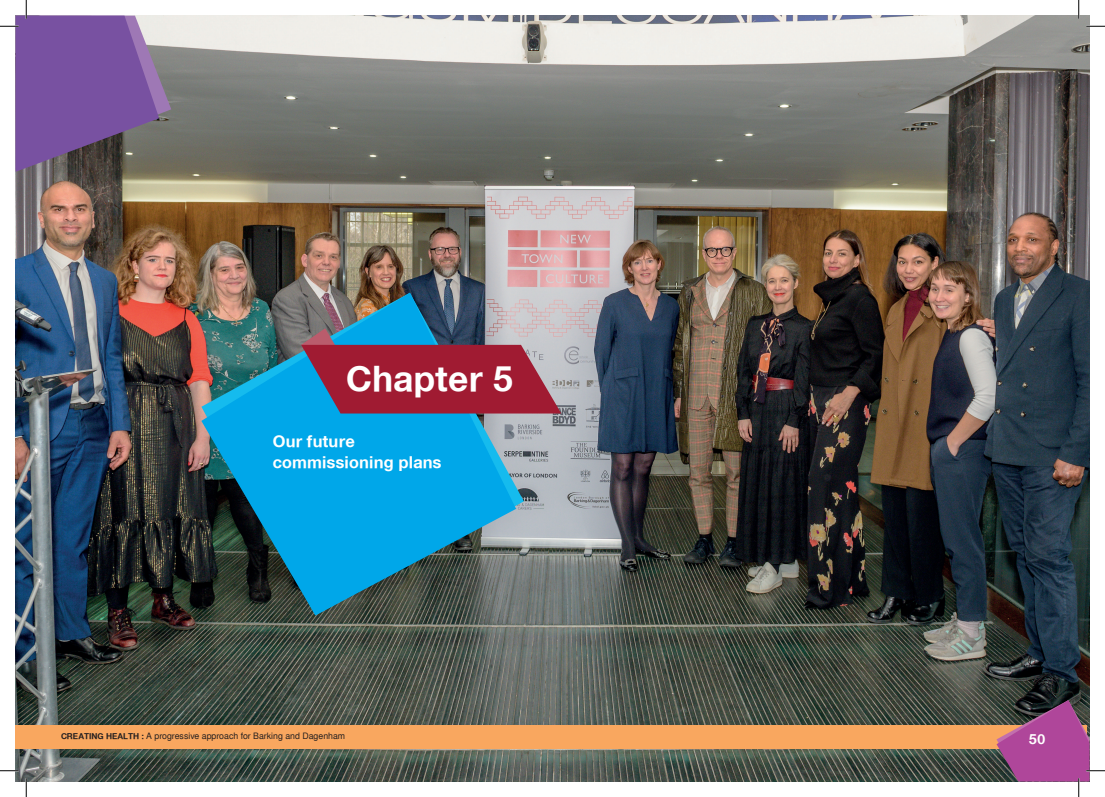
<style>
.page{position:relative;width:1105px;height:797px;background:#fff}
.page>*{position:absolute;margin:0;border:0;box-sizing:border-box;transform-origin:0 0}
.t1{font:37.5px "Nimbus Sans Novus T Bold";letter-spacing:.01em;color:#fff}
.t2{font:17.5px/21.2px "Nimbus Sans Novus T Bold";letter-spacing:.01em;color:#fff}
.t3{font:15px "Nimbus Sans Novus T Bold";color:#fff}
.t4{font:8.75px "Nimbus San L";color:#231f20}
.s1{font-family:"Nimbus Sans Novus T Bold"}
</style>
<div class="page">
<img style="left:16px;top:16px;width:1073px;height:765px">
<div style="left:16px;top:725px;width:1071px;height:23px;background:#f9a75f"></div>
<img style="left:201px;top:293px;width:315px;height:322px">
<svg style="left:301px;top:328px;width:260px;height:85px;background:#88455f"></svg>
<svg style="left:1086px;top:25px;width:19px;height:2px"></svg>
<svg style="left:0;top:770px;width:19px;height:1px"></svg>
<img style="left:0;top:0;width:171px;height:246px">
<svg style="left:25px;top:778px;width:2px;height:19px"></svg>
<svg style="left:1078px;top:0;width:1px;height:19px"></svg>
<svg style="left:996px;top:700px;width:109px;height:97px"></svg>
<h1 class="t1" style="left:346px;top:356px;width:169px">Chapter 5</h1>
<h2 class="t2" style="left:273px;top:430px;width:170px">Our future commissioning plans</h2>
<p class="t4" style="left:61px;top:731px;width:286px"><span class="s1">CREATING HEALTH :</span> A progressive approach for Barking and Dagenham</p>
<h3 class="t3" style="left:1029px;top:730px;width:18px">50</h3>
</div>
